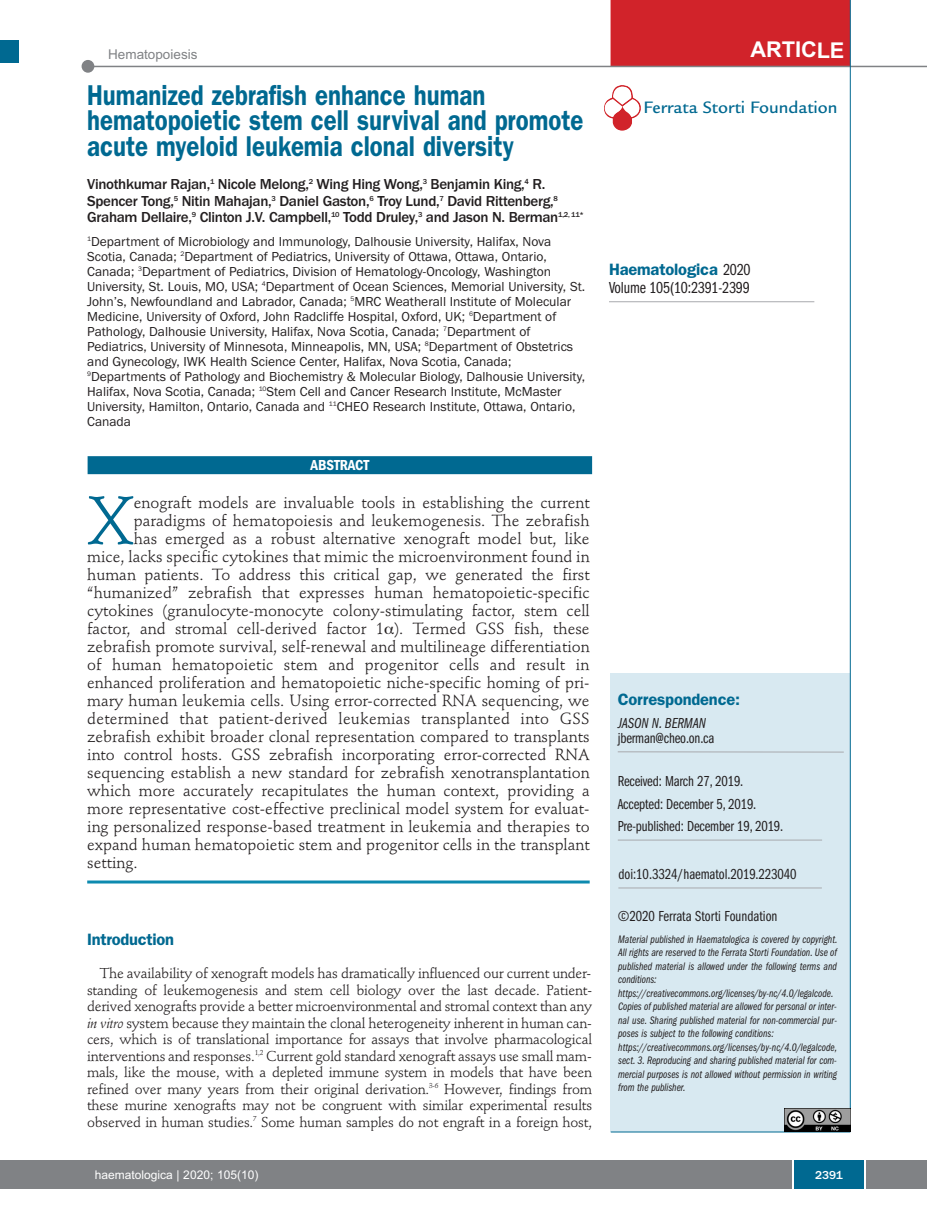
<style>
.page{position:relative;width:927px;height:1225px;background:#fff}
.page>*{position:absolute;margin:0;border:0;box-sizing:border-box;transform-origin:0 0}
.t1{font:66.45px "Stempel Schneidler";color:#006991}
.t2{font:600 28.8px/25.5px "Franklin Gothic";color:#006991;scale:.83 1}
.t3{font:700 21.75px "Arial";letter-spacing:-.01em;color:#fff}
.t4{font:500 18px "Legacy Sans";color:#006991}
.t5{font:600 16.5px "Franklin Gothic";letter-spacing:-.01em;color:#006991}
.t6{font:16.5px "Franklin Gothic Book Cmpr";letter-spacing:-.01em;color:#231f20}
.t7{font:16.05px "Stempel Schneidler";color:#231f20}
.t8{font:500 15px/16.5px "Franklin Gothic";letter-spacing:-.02em;color:#231f20}
.t9{font:15px/22.5px "Franklin Gothic Book Cmpr";letter-spacing:-.01em;color:#231f20}
.t10{font:15px "Franklin Gothic Book Cmpr Ital";letter-spacing:-.01em;color:#231f20}
.t11{font:600 condensed 15px "Franklin Gothic";letter-spacing:-.005em;color:#fff}
.t12{font:14.25px/16.5px "Stempel Schneidler";letter-spacing:-.015em;color:#231f20;text-align:justify}
.t13{font:13.5px/15px "Franklin Gothic";color:#231f20}
.t14{font:13.5px "Arial";color:#808285}
.t15{font:12px "Arial";color:#fff}
.t16{font:500 12px "Franklin Gothic";color:#fff}
.t17{font:11.25px/13.5px "Franklin Gothic Book Cmpr Ital";color:#231f20}
.s1{font-style:italic}
.s2{font-family:"Franklin Gothic Book Cmpr";font-weight:400;color:#231f20}
</style>
<div class="page">
<div style="left:18px;top:1160px;width:909px;height:28px;background:#808285"></div>
<div style="left:794px;top:1160px;width:70px;height:28px;background:#006991"></div>
<hr style="left:792px;top:1160px;width:2px;height:28px;background:#fff">
<hr style="left:864px;top:1160px;width:2px;height:28px;background:#fff">
<div style="left:611px;top:673px;width:239px;height:459px;background:#d8e9f1"></div>
<hr style="left:618px;top:840px;width:204px;height:1px;background:#a8a9ad">
<hr style="left:618px;top:751px;width:226px;height:1px;background:#a8a9ad">
<hr style="left:611px;top:1131px;width:239px;height:1px;background:#006991">
<hr style="left:609px;top:301px;width:205px;height:1px;background:#a8a9ad">
<div style="left:611px;top:0;width:239px;height:67px;background:#d1232a"></div>
<hr style="left:87px;top:66px;width:840px;height:1px;background:#808285">
<div style="left:82px;top:60px;width:12px;height:13px;background:#808285;border-radius:50%"></div>
<hr style="left:618px;top:887px;width:204px;height:1px;background:#a8a9ad">
<hr style="left:850px;top:0;width:1px;height:1131px;background:#006991">
<img style="left:785px;top:1108px;width:65px;height:23px">
<img style="left:604px;top:85px;width:37px;height:46px">
<div style="left:0;top:40px;width:19px;height:22px;background:#006991"></div>
<div style="left:0;top:1160px;width:18px;height:28px;background:#808285"></div>
<hr style="left:87px;top:880px;width:503px;height:3px;background:#0d8aaf">
<div style="left:88px;top:456px;width:504px;height:18px;background:#006991"></div>
<p class="t14" style="left:108px;top:47px;width:91px">Hematopoiesis</p>
<h3 class="t3" style="left:751px;top:37px;width:95px">ARTICLE</h3>
<h2 class="t2" style="left:87px;top:85px;width:599px">Humanized zebrafish enhance human hematopoietic stem cell survival and promote acute myeloid leukemia clonal diversity</h2>
<p class="t8" style="left:87px;top:176px;width:498px">Vinothkumar Rajan,<sup>1</sup> Nicole Melong,<sup>2</sup> Wing Hing Wong,<sup>3</sup> Benjamin King,<sup>4</sup> R.<br>Spencer Tong,<sup>5</sup> Nitin Mahajan,<sup>3</sup> Daniel Gaston,<sup>6</sup> Troy Lund,<sup>7</sup> David Rittenberg,<sup>8<br></sup>Graham Dellaire,<sup>9</sup> Clinton J.V. Campbell,<sup>10</sup> Todd Druley,<sup>3</sup> and Jason N. Berman<sup>1,2,</sup> <sup>11*</sup></p>
<p class="t13" style="left:87px;top:234px;width:500px"><sup>1</sup>Department of Microbiology and Immunology, Dalhousie University, Halifax, Nova Scotia, Canada; <sup>2</sup>Department of Pediatrics, University of Ottawa, Ottawa, Ontario, Canada; <sup>3</sup>Department of Pediatrics, Division of Hematology-Oncology, Washington University, St. Louis, MO, USA; <sup>4</sup>Department of Ocean Sciences, Memorial University, St.<br>John’s, Newfoundland and Labrador, Canada; <sup>5</sup>MRC Weatherall Institute of Molecular Medicine, University of Oxford, John Radcliffe Hospital, Oxford, UK; <sup>6</sup>Department of Pathology, Dalhousie University, Halifax, Nova Scotia, Canada; <sup>7</sup>Department of Pediatrics, University of Minnesota, Minneapolis, MN, USA; <sup>8</sup>Department of Obstetrics and Gynecology, IWK Health Science Center, Halifax, Nova Scotia, Canada; <sup>9</sup>Departments of Pathology and Biochemistry &amp; Molecular Biology, Dalhousie University, Halifax, Nova Scotia, Canada; <sup>10</sup>Stem Cell and Cancer Research Institute, McMaster University, Hamilton, Ontario, Canada and <sup>11</sup>CHEO Research Institute, Ottawa, Ontario, Canada</p>
<p class="t11" style="left:310px;top:460px;width:60px">ABSTRACT</p>
<h1 class="t1" style="left:87px;top:493px;width:48px">X</h1>
<p class="t7" style="left:134px;top:495px;width:457px">enograft models are invaluable tools in establishing the current</p>
<p class="t7" style="left:134px;top:513px;width:457px">paradigms of hematopoiesis and leukemogenesis. The zebrafish</p>
<p class="t7" style="left:134px;top:531px;width:457px">has emerged as a robust alternative xenograft model but, like</p>
<p class="t7" style="left:87px;top:549px;width:504px">mice, lacks specific cytokines that mimic the microenvironment found in</p>
<p class="t7" style="left:87px;top:567px;width:504px">human patients. To address this critical gap, we generated the first</p>
<p class="t7" style="left:87px;top:585px;width:504px">“humanized” zebrafish that expresses human hematopoietic-specific</p>
<p class="t7" style="left:87px;top:603px;width:504px">cytokines (granulocyte-monocyte colony-stimulating factor, stem cell</p>
<p class="t7" style="left:87px;top:621px;width:504px">factor, and stromal cell-derived factor 1 ). Termed GSS fish, these</p>
<p class="t7" style="left:87px;top:639px;width:504px">zebrafish promote survival, self-renewal and multilineage differentiation</p>
<p class="t7" style="left:87px;top:657px;width:504px">of human hematopoietic stem and progenitor cells and result in</p>
<p class="t7" style="left:87px;top:675px;width:504px">enhanced proliferation and hematopoietic niche-specific homing of pri-</p>
<p class="t7" style="left:87px;top:693px;width:504px">mary human leukemia cells. Using error-corrected RNA sequencing, we</p>
<p class="t7" style="left:87px;top:711px;width:504px">determined that patient-derived leukemias transplanted into GSS</p>
<p class="t7" style="left:87px;top:729px;width:504px">zebrafish exhibit broader clonal representation compared to transplants</p>
<p class="t7" style="left:87px;top:747px;width:504px">into control hosts. GSS zebrafish incorporating error-corrected RNA</p>
<p class="t7" style="left:87px;top:765px;width:504px">sequencing establish a new standard for zebrafish xenotransplantation</p>
<p class="t7" style="left:87px;top:783px;width:504px">which more accurately recapitulates the human context, providing a</p>
<p class="t7" style="left:87px;top:801px;width:504px">more representative cost-effective preclinical model system for evaluat-</p>
<p class="t7" style="left:87px;top:819px;width:504px">ing personalized response-based treatment in leukemia and therapies to</p>
<p class="t7" style="left:87px;top:837px;width:504px">expand human hematopoietic stem and progenitor cells in the transplant</p>
<p class="t7" style="left:87px;top:855px;width:52px">setting.</p>
<p class="t5" style="left:87px;top:933px;width:89px">Introduction</p>
<p class="t12" style="left:87px;top:966px;width:507px;text-indent:13px">The availability of xenograft models has dramatically influenced our current under&shy;standing of leukemogenesis and stem cell biology over the last decade. Patient&shy;derived xenografts provide a better microenvironmental and stromal context than any <span class="s1">in vitro</span> system because they maintain the clonal heterogeneity inherent in human can&shy;cers, which is of translational importance for assays that involve pharmacological interventions and responses.<sup>1,2</sup> Current gold standard xenograft assays use small mam&shy;mals, like the mouse, with a depleted immune system in models that have been refined over many years from their original derivation.<sup>3-6</sup> However, findings from these murine xenografts may not be congruent with similar experimental results observed in human studies.<sup>7</sup> Some human samples do not engraft in a foreign host,</p>
<p class="t4" style="left:644px;top:101px;width:196px">Ferrata Storti Foundation</p>
<p class="t5" style="left:609px;top:264px;width:143px">Haematologica <span class="s2">2020</span></p>
<p class="t6" style="left:609px;top:282px;width:142px">Volume 105(10:2391-2399</p>
<p class="t5" style="left:618px;top:693px;width:124px">Correspondence:</p>
<p class="t10" style="left:618px;top:718px;width:90px">JASON N. BERMAN</p>
<p class="t9" style="left:618px;top:728px;width:98px">jberman@cheo.on.ca</p>
<p class="t9" style="left:618px;top:771px;width:167px">Received: March 27, 2019.<br>Accepted: December 5, 2019.<br>Pre-published: December 19, 2019.</p>
<p class="t9" style="left:618px;top:864px;width:180px">doi:10.3324/haematol.2019.223040</p>
<p class="t9" style="left:618px;top:906px;width:161px">©2020 Ferrata Storti Foundation</p>
<p class="t17" style="left:618px;top:933px;width:221px">Material published in Haematologica is covered by copyright.<br>All rights are reserved to the Ferrata Storti Foundation. Use of published material is allowed under the following terms and conditions: https://creativecommons.org/licenses/by-nc/4.0/legalcode.<br>Copies of published material are allowed for personal or inter&shy;nal use. Sharing published material for non-commercial pur&shy;poses is subject to the following conditions: https://creativecommons.org/licenses/by-nc/4.0/legalcode, sect. 3. Reproducing and sharing published material for com&shy;mercial purposes is not allowed without permission in writing from the publisher.</p>
<p class="t15" style="left:95px;top:1167px;width:165px">haematologica | 2020; 105(10)</p>
<p class="t16" style="left:815px;top:1167px;width:29px">2391</p>
</div>
